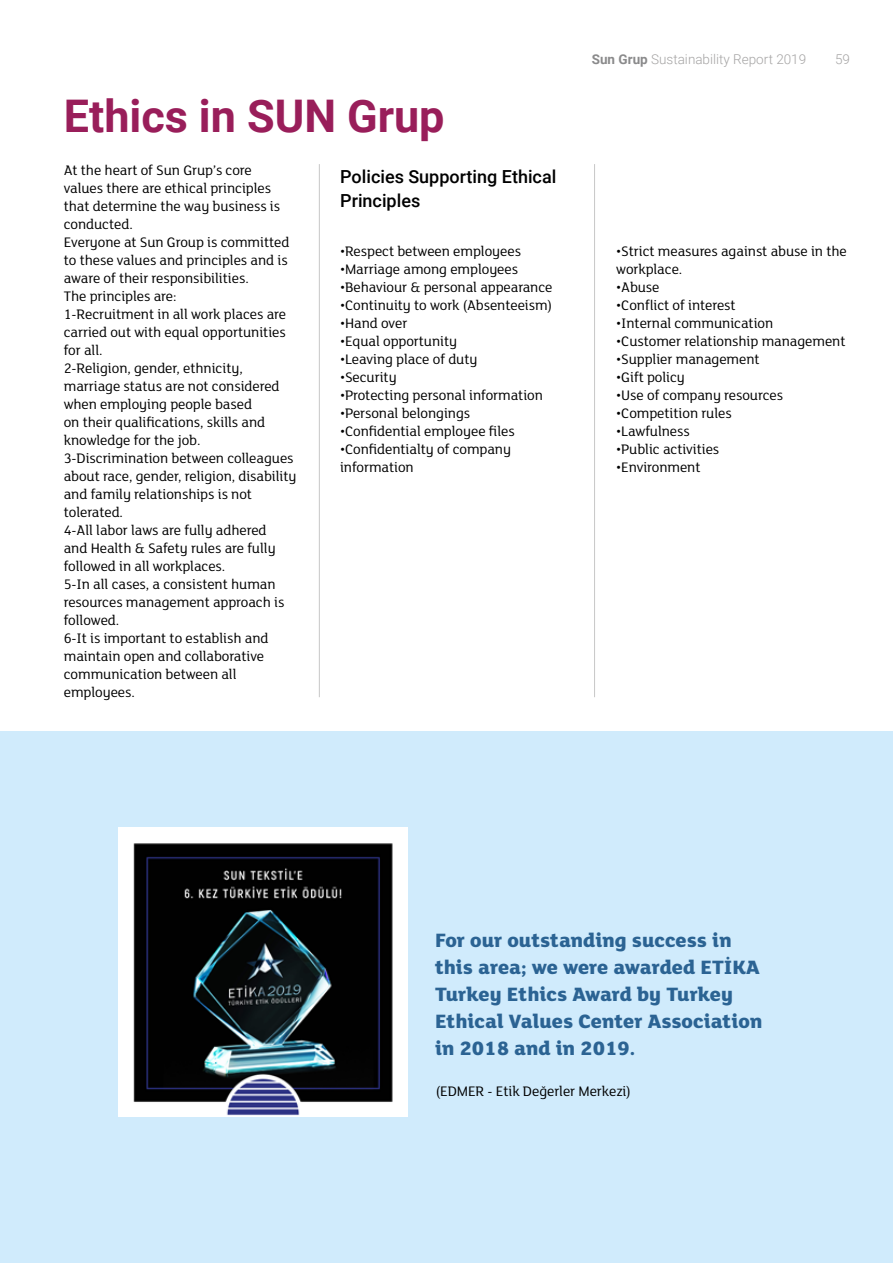
<style>
.page{position:relative;width:893px;height:1263px;background:#fff}
.page>*{position:absolute;margin:0;border:0;box-sizing:border-box;transform-origin:0 0}
.t1{font:700 45px "Roboto";color:#991e5a}
.t2{font:800 21px/27px "FS Lola";color:#2b6393}
.t3{font:500 18px/24px "Roboto";color:#000}
.t4{font:15px/18px "FS Lola";letter-spacing:-.005em;color:#000}
.t5{font:300 13.5px "Roboto";color:#a5a4a4}
.s1{font-weight:700;color:#8a8a8b}
</style>
<div class="page">
<div style="left:0;top:731px;width:893px;height:532px;background:#d0ebfc"></div>
<img style="left:118px;top:827px;width:290px;height:290px">
<hr style="left:319px;top:164px;width:1px;height:533px;background:#c7c7c7">
<hr style="left:594px;top:164px;width:1px;height:533px;background:#c7c7c7">
<h1 class="t1" style="left:64px;top:85px;width:382px">Ethics in SUN Grup</h1>
<p class="t4" style="left:64px;top:163px;width:234px">At the heart of Sun Grup’s core<br>values there are ethical principles that determine the way business is conducted.<br>Everyone at Sun Group is committed to these values and principles and is aware of their responsibilities.<br>The principles are:<br>1-Recruitment in all work places are carried out with equal opportunities for all.<br>2-Religion, gender, ethnicity, marriage status are not considered when employing people based<br>on their qualifications, skills and knowledge for the job.<br>3-Discrimination between colleagues about race, gender, religion, disability and family relationships is not tolerated.<br>4-All labor laws are fully adhered<br>and Health &amp; Safety rules are fully followed in all workplaces.<br>5-In all cases, a consistent human resources management approach is followed.<br>6-It is important to establish and maintain open and collaborative communication between all employees.</p>
<p class="t3" style="left:340px;top:164px;width:218px">Policies Supporting Ethical<br>Principles</p>
<p class="t4" style="left:340px;top:243px;width:182px">•Respect between employees</p>
<p class="t4" style="left:340px;top:261px;width:180px">•Marriage among employees</p>
<p class="t4" style="left:340px;top:279px;width:214px">•Behaviour &amp; personal appearance</p>
<p class="t4" style="left:340px;top:297px;width:214px">•Continuity to work (Absenteeism)</p>
<p class="t4" style="left:340px;top:315px;width:69px">•Hand over</p>
<p class="t4" style="left:340px;top:333px;width:119px">•Equal opportunity</p>
<p class="t4" style="left:340px;top:351px;width:139px">•Leaving place of duty</p>
<p class="t4" style="left:340px;top:369px;width:58px">•Security</p>
<p class="t4" style="left:340px;top:387px;width:204px">•Protecting personal information</p>
<p class="t4" style="left:340px;top:405px;width:132px">•Personal belongings</p>
<p class="t4" style="left:340px;top:423px;width:176px">•Confidential employee files</p>
<p class="t4" style="left:340px;top:441px;width:173px">•Confidentialty of company information</p>
<p class="t5" style="left:592px;top:50px;width:216px"><span class="s1">Sun Grup</span> Sustainability Report 2019</p>
<p class="t5" style="left:835px;top:50px;width:16px">59</p>
<p class="t4" style="left:616px;top:243px;width:232px">•Strict measures against abuse in the workplace.</p>
<p class="t4" style="left:616px;top:279px;width:45px">•Abuse</p>
<p class="t4" style="left:616px;top:297px;width:121px">•Conflict of interest</p>
<p class="t4" style="left:616px;top:315px;width:159px">•Internal communication</p>
<p class="t4" style="left:616px;top:333px;width:231px">•Customer relationship management</p>
<p class="t4" style="left:616px;top:351px;width:145px">•Supplier management</p>
<p class="t4" style="left:616px;top:369px;width:70px">•Gift policy</p>
<p class="t4" style="left:616px;top:387px;width:169px">•Use of company resources</p>
<p class="t4" style="left:616px;top:405px;width:117px">•Competition rules</p>
<p class="t4" style="left:616px;top:423px;width:75px">•Lawfulness</p>
<p class="t4" style="left:616px;top:441px;width:105px">•Public activities</p>
<p class="t4" style="left:616px;top:459px;width:86px">•Environment</p>
<h2 class="t2" style="left:435px;top:928px;width:329px">For our outstanding success in this area; we were awarded ETİKA<br>Turkey Ethics Award by Turkey<br>Ethical Values Center Association in 2018 and in 2019.</h2>
<p class="t4" style="left:436px;top:1084px;width:196px">(EDMER - Etik Değerler Merkezi)</p>
</div>
